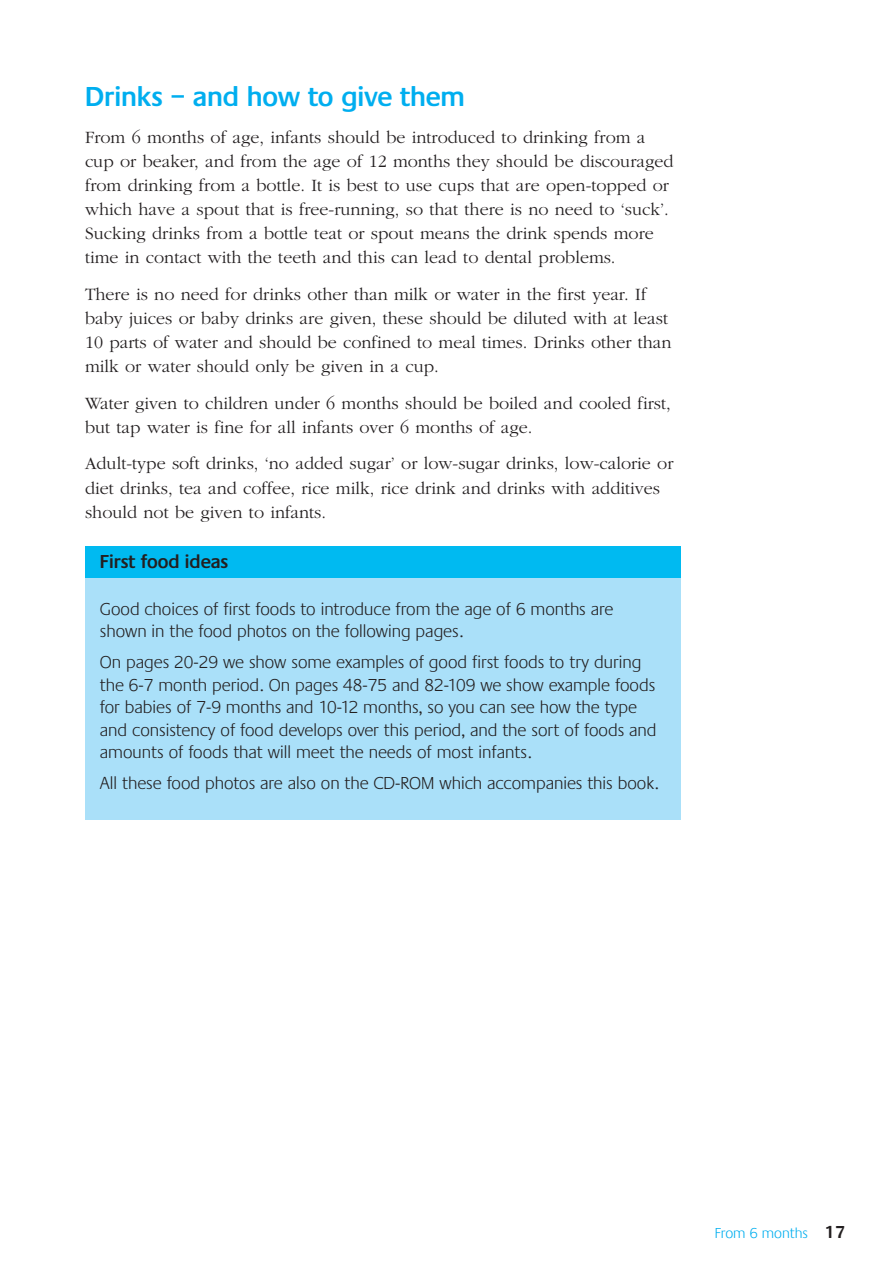
<style>
.page{position:relative;width:893px;height:1263px;background:#fff}
.page>*{position:absolute;margin:0;border:0;box-sizing:border-box;transform-origin:0 0}
.t1{font:600 28.5px "Praxis";color:#00aeef}
.t2{font:600 19.5px "Praxis";color:#231f20}
.t3{font:300 18px/24px "Garamond";color:#231f20}
.t4{font:300 18px/22.5px "Praxis";color:#231f20}
.t5{font:300 15px "Praxis";color:#00aeef}
.s1{font-weight:600;font-size:18px;color:#231f20}
</style>
<div class="page">
<div style="left:85px;top:546px;width:595px;height:33px;background:#00baf1"></div>
<div style="left:85px;top:578px;width:595px;height:242px;background:#aae0f9"></div>
<h1 class="t1" style="left:85px;top:80px;width:381px">Drinks – and how to give them</h1>
<p class="t3" style="left:85px;top:125px;width:590px">From 6 months of age, infants should be introduced to drinking from a cup or beaker, and from the age of 12 months they should be discouraged from drinking from a bottle. It is best to use cups that are open-topped or which have a spout that is free-running, so that there is no need to ‘suck’.<br>Sucking drinks from a bottle teat or spout means the drink spends more time in contact with the teeth and this can lead to dental problems.</p>
<p class="t3" style="left:85px;top:282px;width:588px">There is no need for drinks other than milk or water in the first year. If baby juices or baby drinks are given, these should be diluted with at least 10 parts of water and should be confined to meal times. Drinks other than milk or water should only be given in a cup.</p>
<p class="t3" style="left:85px;top:390px;width:587px">Water given to children under 6 months should be boiled and cooled first, but tap water is fine for all infants over 6 months of age.</p>
<p class="t3" style="left:85px;top:451px;width:590px">Adult-type soft drinks, ‘no added sugar’ or low-sugar drinks, low-calorie or diet drinks, tea and coffee, rice milk, rice drink and drinks with additives should not be given to infants.</p>
<p class="t2" style="left:100px;top:549px;width:130px">First food ideas</p>
<p class="t4" style="left:100px;top:597px;width:515px">Good choices of first foods to introduce from the age of 6 months are shown in the food photos on the following pages.</p>
<p class="t4" style="left:100px;top:651px;width:558px">On pages 20-29 we show some examples of good first foods to try during the 6-7 month period. On pages 48-75 and 82-109 we show example foods for babies of 7-9 months and 10-12 months, so you can see how the type and consistency of food develops over this period, and the sort of foods and amounts of foods that will meet the needs of most infants.</p>
<p class="t4" style="left:100px;top:772px;width:560px">All these food photos are also on the CD-ROM which accompanies this book.</p>
<p class="t5" style="left:715px;top:1224px;width:132px">From 6 months <span class="s1">17</span></p>
</div>
